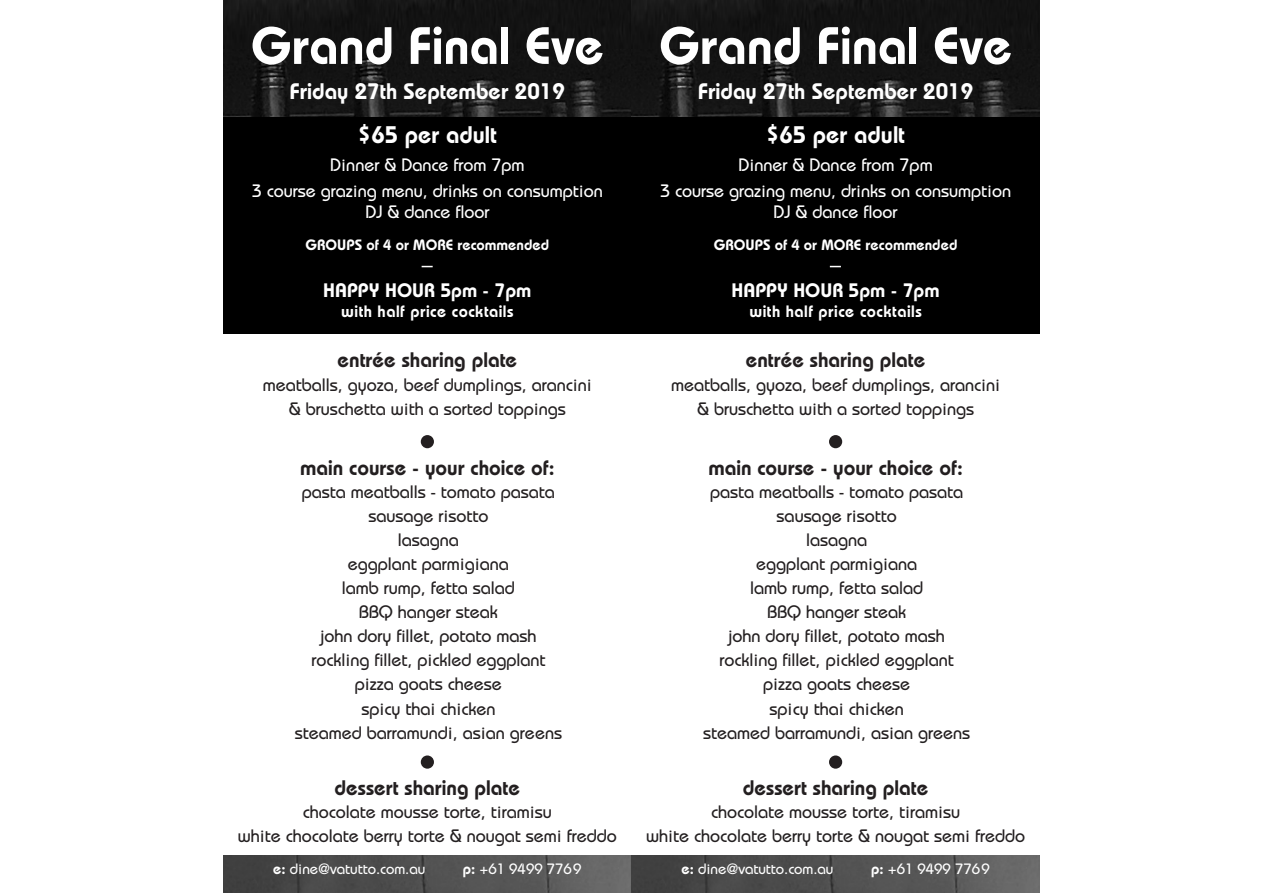
<style>
.page{position:relative;width:1263px;height:893px;background:#fff}
.page>*{position:absolute;margin:0;border:0;box-sizing:border-box;transform-origin:0 0}
.t1{font:600 52.5px "Bauhaus";color:#fff}
.t2{font:600 24px "Bauhaus";color:#fff}
.t3{font:600 22.5px "Bauhaus";color:#fff}
.t4{font:600 21px "Bauhaus";color:#231f20}
.t5{font:600 19.5px "Bauhaus";color:#fff}
.t6{font:500 18px/24px "Bauhaus";color:#231f20;text-align:center}
.t7{font:500 18px "Bauhaus";color:#fff}
.t8{font:600 16.5px "Bauhaus";letter-spacing:.03em;color:#fff}
.t9{font:500 15px "Bauhaus";color:#fff}
.t10{font:600 15px "Bauhaus";color:#fff}
.s1{font-weight:600}
</style>
<div class="page">
<div style="left:223px;top:112px;width:408px;height:222px;background:#000"></div>
<img style="left:223px;top:855px;width:817px;height:38px">
<img style="left:223px;top:48px;width:817px;height:69px">
<div style="left:223px;top:0;width:817px;height:48px;background:#131313"></div>
<div style="left:421px;top:435px;width:13px;height:13px;background:#231f20;border-radius:50%"></div>
<div style="left:421px;top:755px;width:13px;height:14px;background:#231f20;border-radius:50%"></div>
<div style="left:631px;top:112px;width:409px;height:222px;background:#000"></div>
<div style="left:829px;top:435px;width:13px;height:13px;background:#231f20;border-radius:50%"></div>
<div style="left:829px;top:755px;width:13px;height:14px;background:#231f20;border-radius:50%"></div>
<p class="t1" style="left:251px;top:14px;width:354px">Grand Final Eve</p>
<p class="t3" style="left:290px;top:77px;width:277px">Friday 27th September 2019</p>
<p class="t1" style="left:659px;top:14px;width:354px">Grand Final Eve</p>
<p class="t3" style="left:698px;top:77px;width:277px">Friday 27th September 2019</p>
<p class="t2" style="left:358px;top:120px;width:140px">$65 per adult</p>
<p class="t2" style="left:766px;top:120px;width:140px">$65 per adult</p>
<p class="t7" style="left:330px;top:155px;width:196px">Dinner &amp; Dance from 7pm</p>
<p class="t7" style="left:252px;top:180px;width:353px">3 course grazing menu, drinks on consumption</p>
<p class="t7" style="left:365px;top:201px;width:126px">DJ &amp; dance floor</p>
<p class="t7" style="left:738px;top:155px;width:196px">Dinner &amp; Dance from 7pm</p>
<p class="t7" style="left:660px;top:180px;width:353px">3 course grazing menu, drinks on consumption</p>
<p class="t7" style="left:773px;top:201px;width:126px">DJ &amp; dance floor</p>
<p class="t10" style="left:306px;top:236px;width:245px">GROUPS of 4 or MORE recommended</p>
<p class="t5" style="left:323px;top:278px;width:210px">HAPPY HOUR 5pm - 7pm</p>
<p class="t10" style="left:714px;top:236px;width:245px">GROUPS of 4 or MORE recommended</p>
<p class="t5" style="left:731px;top:278px;width:210px">HAPPY HOUR 5pm - 7pm</p>
<p class="t8" style="left:341px;top:301px;width:174px">with half price cocktails</p>
<p class="t8" style="left:749px;top:301px;width:174px">with half price cocktails</p>
<p class="t4" style="left:337px;top:347px;width:181px">entrée sharing plate</p>
<p class="t4" style="left:746px;top:347px;width:181px">entrée sharing plate</p>
<p class="t6" style="left:263px;top:372px;width:331px">meatballs, gyoza, beef dumplings, arancini &amp; bruschetta with a sorted toppings</p>
<p class="t6" style="left:671px;top:372px;width:331px">meatballs, gyoza, beef dumplings, arancini &amp; bruschetta with a sorted toppings</p>
<p class="t4" style="left:300px;top:455px;width:256px">main course - your choice of:</p>
<p class="t4" style="left:708px;top:455px;width:256px">main course - your choice of:</p>
<p class="t6" style="left:295px;top:480px;width:269px">pasta meatballs - tomato pasata sausage risotto<br>lasagna<br>eggplant parmigiana<br>lamb rump, fetta salad<br>BBQ hanger steak<br>john dory fillet, potato mash rockling fillet, pickled eggplant pizza goats cheese<br>spicy thai chicken<br>steamed barramundi, asian greens</p>
<p class="t6" style="left:703px;top:480px;width:269px">pasta meatballs - tomato pasata sausage risotto<br>lasagna<br>eggplant parmigiana<br>lamb rump, fetta salad<br>BBQ hanger steak<br>john dory fillet, potato mash rockling fillet, pickled eggplant pizza goats cheese<br>spicy thai chicken<br>steamed barramundi, asian greens</p>
<p class="t4" style="left:335px;top:775px;width:187px">dessert sharing plate</p>
<p class="t4" style="left:743px;top:775px;width:187px">dessert sharing plate</p>
<p class="t6" style="left:238px;top:800px;width:381px">chocolate mousse torte, tiramisu<br>white chocolate berry torte &amp; nougat semi freddo</p>
<p class="t6" style="left:646px;top:800px;width:381px">chocolate mousse torte, tiramisu<br>white chocolate berry torte &amp; nougat semi freddo</p>
<p class="t9" style="left:273px;top:860px;width:154px"><span class="s1">e:</span> dine@vatutto.com.au</p>
<p class="t9" style="left:463px;top:860px;width:120px"><span class="s1">p:</span> +61 9499 7769</p>
<p class="t9" style="left:681px;top:860px;width:154px"><span class="s1">e:</span> dine@vatutto.com.au</p>
<p class="t9" style="left:871px;top:860px;width:120px"><span class="s1">p:</span> +61 9499 7769</p>
</div>
